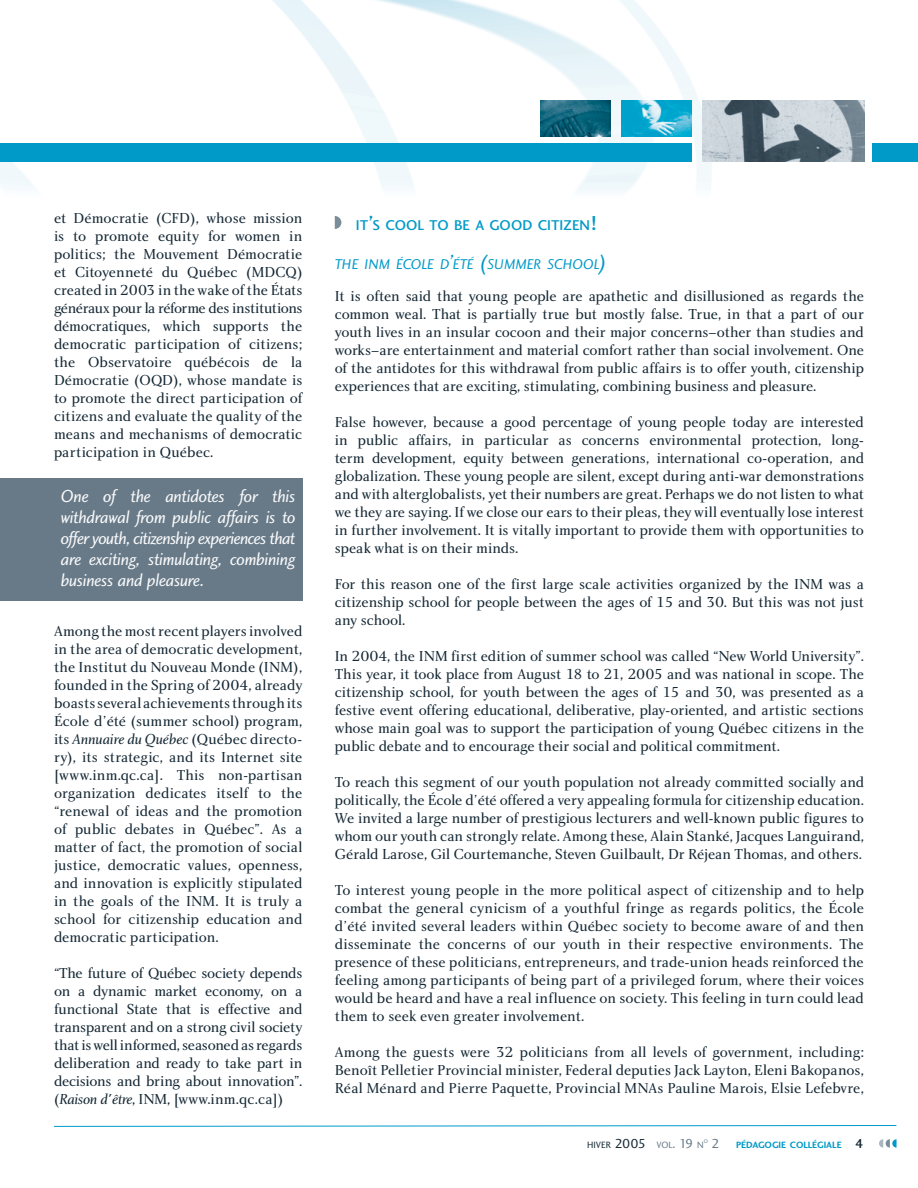
<style>
.page{position:relative;width:918px;height:1188px;background:#fff}
.page>*{position:absolute;margin:0;border:0;box-sizing:border-box;transform-origin:0 0}
.t1{font:18px/21px "Charlotte Sans Book Italic Plain";letter-spacing:-.02em;color:#f9fafb;text-align:justify}
.t2{font:15px/18px "Charlotte Book Plain";letter-spacing:-.005em;color:#142733;text-align:justify}
.t3{font:14.7px "Charlotte Sans Book Italic Plain";letter-spacing:-.01em;color:#009ac8}
.t4{font:14.7px "Charlotte Sans Medium Plain";color:#009ac8}
.t5{font:9.45px "Charlotte Sans Bold Plain";color:#009ac8}
.t6{font:9.45px "Charlotte Sans Book Plain";color:#142733}
.t7{font:5.55px "Charlotte Sans Book Plain";color:#687a88}
.s1{font-family:"Charlotte Book Italic Plain"}
.s2{font-size:21px}
.s3{font-size:13.5px}
.s4{color:#687a88}
.s5{font-size:13.5px;color:#687a88}
.s6{font-family:"Charlotte Sans Book Plain";font-size:13.5px;color:#687a88}
.s7{font-family:"Charlotte Sans Medium Plain";font-size:13.5px;color:#142733}
</style>
<div class="page">
<img style="left:0;top:0;width:918px;height:192px">
<div style="left:872px;top:144px;width:46px;height:18px;background:#009ac8"></div>
<div style="left:0;top:144px;width:691px;height:18px;background:#009ac8"></div>
<img style="left:703px;top:101px;width:162px;height:61px">
<img style="left:621px;top:101px;width:70px;height:36px">
<img style="left:540px;top:101px;width:71px;height:36px">
<div style="left:0;top:478px;width:302px;height:123px;background:#687a88"></div>
<svg style="left:54px;top:1125px;width:843px;height:2px;background:#7fcbe2"></svg>
<svg style="left:335px;top:216px;width:6px;height:13px"></svg>
<svg style="left:879px;top:1139px;width:18px;height:9px"></svg>
<p class="t2" style="left:54px;top:210px;width:250px">et Démocratie (CFD), whose mission is to promote equity for women in politics; the Mouvement Démocratie et Citoyenneté du Québec (MDCQ) created in 2003 in the wake of the États généraux pour la réforme des institutions démocratiques, which supports the democratic participation of citizens; the Observatoire québécois de la Démocratie (OQD), whose mandate is to promote the direct participation of citizens and evaluate the quality of the means and mechanisms of democratic participation in Québec.</p>
<p class="t1" style="left:61px;top:487px;width:236px">One of the antidotes for this withdrawal from public affairs is to offer youth, citizenship experiences that are exciting, stimulating, combining business and pleasure.</p>
<p class="t2" style="left:54px;top:624px;width:250px">Among the most recent players involved in the area of democratic development, the Institut du Nouveau Monde (INM), founded in the Spring of 2004, already boasts several achievements through its École d’été (summer school) program, its <span class="s1">Annuaire du Québec</span> (Québec directo&shy;ry), its strategic, and its Internet site [www.inm.qc.ca]. This non-partisan organization dedicates itself to the “renewal of ideas and the promotion of public debates in Québec”. As a matter of fact, the promotion of social justice, democratic values, openness, and innovation is explicitly stipulated in the goals of the INM. It is truly a school for citizenship education and democratic participation.</p>
<p class="t2" style="left:54px;top:966px;width:250px">“The future of Québec society depends on a dynamic market economy, on a functional State that is effective and transparent and on a strong civil society that is well informed, seasoned as regards deliberation and ready to take part in decisions and bring about innovation”. (<span class="s1">Raison d'être</span>, INM, [www.inm.qc.ca])</p>
<p class="t4" style="left:356px;top:219px;width:243px">IT<span class="s2">’</span>S COOL TO BE A GOOD CITIZEN<span class="s2">!</span></p>
<p class="t3" style="left:335px;top:258px;width:274px">THE INM ÉCOLE D<span class="s2">’</span>ÉTÉ <span class="s2">(</span>SUMMER SCHOOL<span class="s2">)</span></p>
<p class="t2" style="left:335px;top:288px;width:531px">It is often said that young people are apathetic and disillusioned as regards the common weal. That is partially true but mostly false. True, in that a part of our youth lives in an insular cocoon and their major concerns–other than studies and works–are entertainment and material comfort rather than social involvement. One of the antidotes for this withdrawal from public affairs is to offer youth, citizenship experiences that are exciting, stimulating, combining business and pleasure.</p>
<p class="t2" style="left:335px;top:414px;width:531px">False however, because a good percentage of young people today are interested in public affairs, in particular as concerns environmental protection, long&shy;term development, equity between generations, international co-operation, and globalization. These young people are silent, except during anti-war demonstrations and with alterglobalists, yet their numbers are great. Perhaps we do not listen to what we they are saying. If we close our ears to their pleas, they will eventually lose interest in further involvement. It is vitally important to provide them with opportunities to speak what is on their minds.</p>
<p class="t2" style="left:335px;top:576px;width:531px">For this reason one of the first large scale activities organized by the INM was a citizenship school for people between the ages of 15 and 30. But this was not just any school.</p>
<p class="t2" style="left:335px;top:648px;width:531px">In 2004, the INM first edition of summer school was called “New World University”.<br>This year, it took place from August 18 to 21, 2005 and was national in scope. The citizenship school, for youth between the ages of 15 and 30, was presented as a festive event offering educational, deliberative, play-oriented, and artistic sections whose main goal was to support the participation of young Québec citizens in the public debate and to encourage their social and political commitment.</p>
<p class="t2" style="left:335px;top:774px;width:531px">To reach this segment of our youth population not already committed socially and politically, the École d’été offered a very appealing formula for citizenship education.<br>We invited a large number of prestigious lecturers and well-known public figures to whom our youth can strongly relate. Among these, Alain Stanké, Jacques Languirand, Gérald Larose, Gil Courtemanche, Steven Guilbault, Dr Réjean Thomas, and others.</p>
<p class="t2" style="left:335px;top:882px;width:531px">To interest young people in the more political aspect of citizenship and to help combat the general cynicism of a youthful fringe as regards politics, the École d’été invited several leaders within Québec society to become aware of and then disseminate the concerns of our youth in their respective environments. The presence of these politicians, entrepreneurs, and trade-union heads reinforced the feeling among participants of being part of a privileged forum, where their voices would be heard and have a real influence on society. This feeling in turn could lead them to seek even greater involvement.</p>
<p class="t2" style="left:335px;top:1044px;width:531px">Among the guests were 32 politicians from all levels of government, including:<br>Benoît Pelletier Provincial minister, Federal deputies Jack Layton, Eleni Bakopanos, Réal Ménard and Pierre Paquette, Provincial MNAs Pauline Marois, Elsie Lefebvre,</p>
<p class="t6" style="left:587px;top:1141px;width:118px">HIVER <span class="s3">2005</span> <span class="s4">VOL</span><span class="s5">. 19</span> <span class="s4">N</span></p>
<p class="t7" style="left:704px;top:1139px;width:6px">O</p>
<p class="t5" style="left:712px;top:1141px;width:153px"><span class="s6">2</span> PÉDAGOGIE COLLÉGIALE <span class="s7">4</span></p>
</div>
